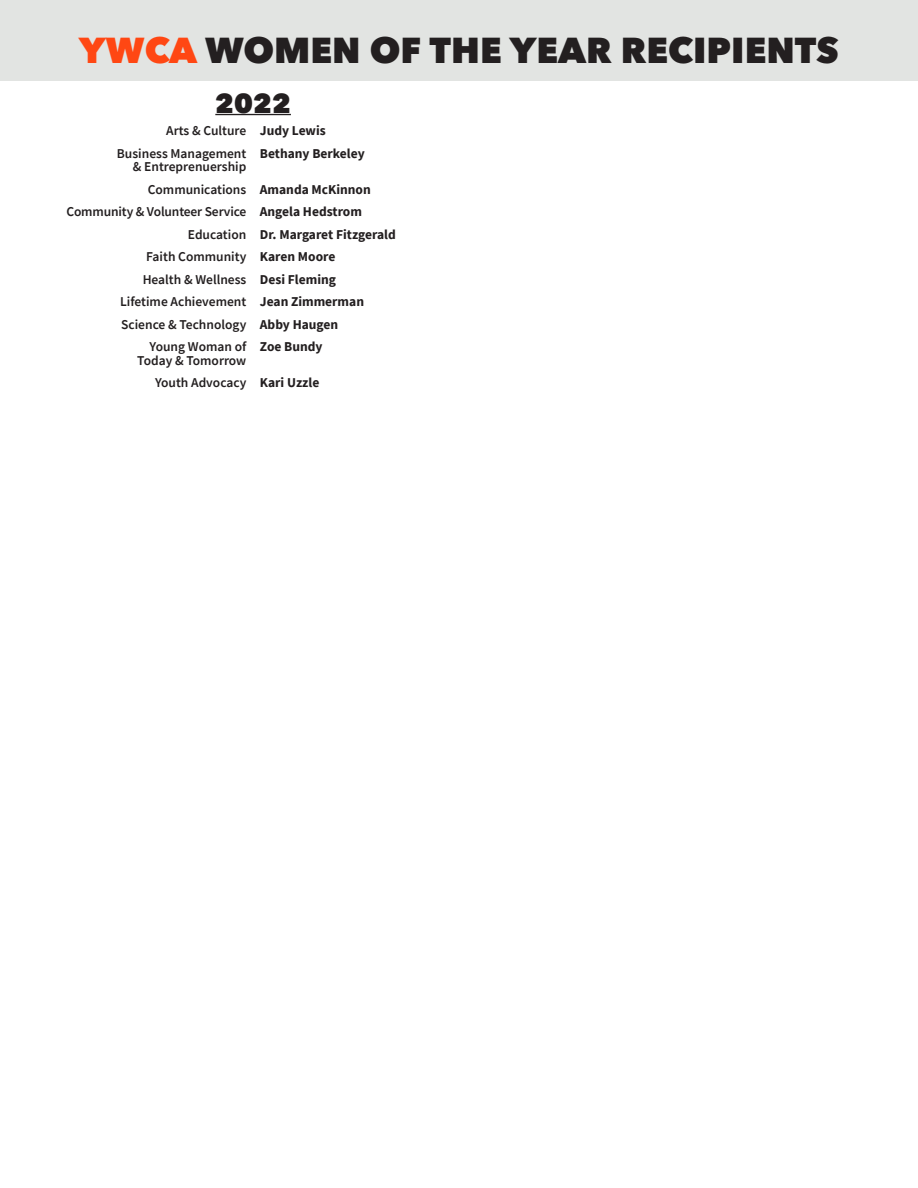
<style>
.page{position:relative;width:918px;height:1188px;background:#fff}
.page>*{position:absolute;margin:0;border:0;box-sizing:border-box;transform-origin:0 0}
.t1{font:800 36px "Avenir Next";color:#231f20}
.Year{font:800 27px "Avenir Next";color:#231f20}
.Categories{font:600 13.5px/13.5px "Source Sans Pro";color:#231f20;text-align:right}
.Names{font:700 13.5px "Source Sans Pro";color:#231f20}
.s1{color:#ff4713}
</style>
<div class="page">
<div style="left:0;top:1px;width:918px;height:80px;background:#e2e4e2"></div>
<hr style="left:215px;top:114px;width:76px;height:1px;background:#231f20">
<h1 class="t1" style="left:79px;top:28px;width:761px"><span class="s1">YWCA</span> WOMEN OF THE YEAR RECIPIENTS</h1>
<p class="Year" style="left:215px;top:86px;width:77px">2022</p>
<p class="Categories" style="left:166px;top:124px;width:82px">Arts &amp; Culture</p>
<p class="Categories" style="left:117px;top:146px;width:131px">Business Management &amp; Entreprenuership</p>
<p class="Categories" style="left:148px;top:182px;width:100px">Communications</p>
<p class="Categories" style="left:66px;top:205px;width:182px">Community &amp; Volunteer Service</p>
<p class="Categories" style="left:188px;top:227px;width:60px">Education</p>
<p class="Categories" style="left:146px;top:250px;width:102px">Faith Community</p>
<p class="Categories" style="left:143px;top:272px;width:105px">Health &amp; Wellness</p>
<p class="Categories" style="left:120px;top:295px;width:128px">Lifetime Achievement</p>
<p class="Categories" style="left:121px;top:317px;width:127px">Science &amp; Technology</p>
<p class="Categories" style="left:137px;top:340px;width:111px">Young Woman of<br>Today &amp; Tomorrow</p>
<p class="Categories" style="left:155px;top:376px;width:93px">Youth Advocacy</p>
<p class="Names" style="left:260px;top:121px;width:67px">Judy Lewis</p>
<p class="Names" style="left:260px;top:144px;width:106px">Bethany Berkeley</p>
<p class="Names" style="left:260px;top:180px;width:112px">Amanda McKinnon</p>
<p class="Names" style="left:260px;top:202px;width:104px">Angela Hedstrom</p>
<p class="Names" style="left:260px;top:225px;width:138px">Dr. Margaret Fitzgerald</p>
<p class="Names" style="left:260px;top:247px;width:77px">Karen Moore</p>
<p class="Names" style="left:260px;top:270px;width:78px">Desi Fleming</p>
<p class="Names" style="left:260px;top:292px;width:106px">Jean Zimmerman</p>
<p class="Names" style="left:260px;top:315px;width:80px">Abby Haugen</p>
<p class="Names" style="left:260px;top:337px;width:64px">Zoe Bundy</p>
<p class="Names" style="left:260px;top:373px;width:61px">Kari Uzzle</p>
</div>
